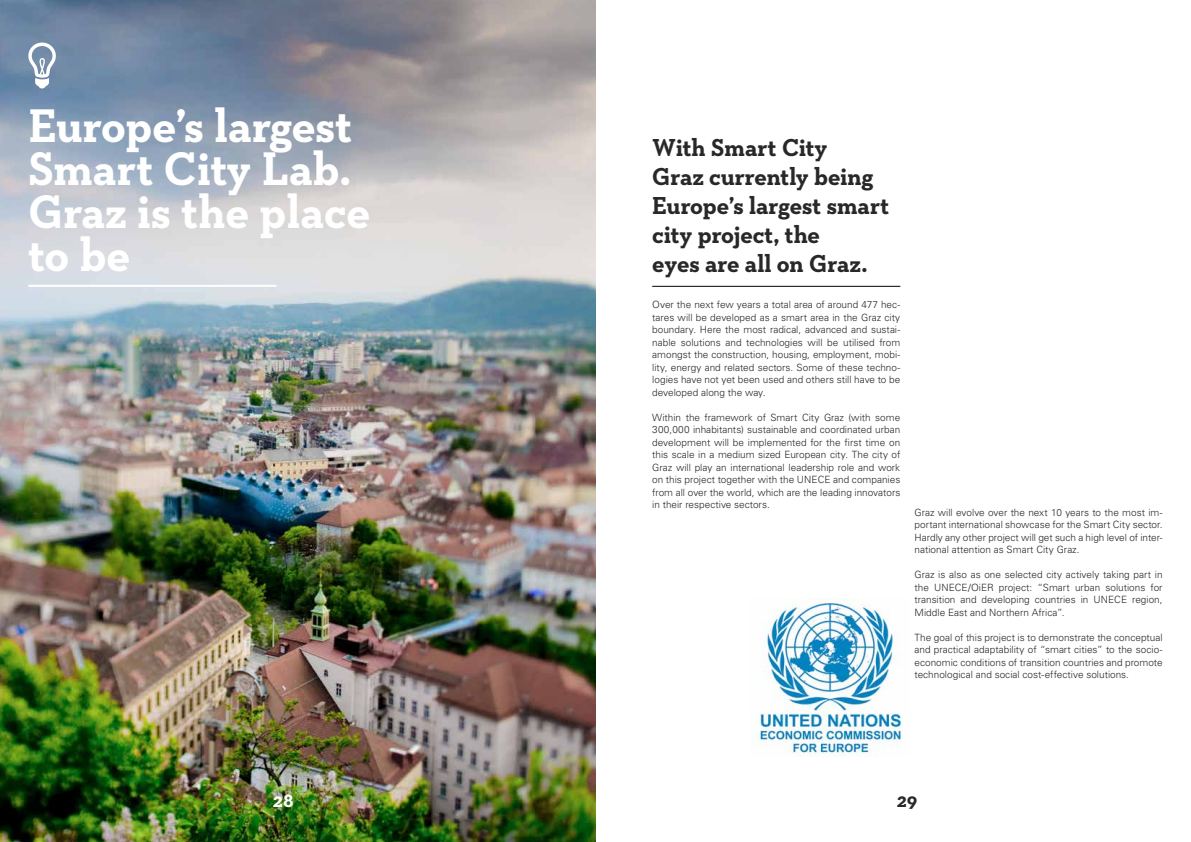
<style>
.page{position:relative;width:1191px;height:842px;background:#fff}
.page>*{position:absolute;margin:0;border:0;box-sizing:border-box;transform-origin:0 0}
.t1{font:700 48px/43px "Neutraface Slab Text";color:#fff}
.t2{font:700 25px/29px "Neutraface Slab Text";letter-spacing:-.005em;color:#292829}
.t3{font:700 20.2px "Neutraface Slab Text";color:#292829}
.t4{font:700 20.2px "Neutraface Slab Text";color:#fff}
.t5{font:300 10px/12.5px "Univers LT Std";color:#292829;text-align:justify}
</style>
<div class="page">
<img style="left:0;top:0;width:595px;height:842px">
<hr style="left:652px;top:286px;width:248px;height:1px;background:#000">
<hr style="left:28px;top:285px;width:248px;height:2px;background:#fff">
<svg style="left:28px;top:43px;width:28px;height:45px"></svg>
<img style="left:753px;top:598px;width:148px;height:159px">
<h1 class="t1" style="left:28px;top:103px;width:343px">Europe’s largest<br>Smart City Lab.<br>Graz is the place to be</h1>
<h3 class="t4" style="left:273px;top:787px;width:22px">28</h3>
<h2 class="t2" style="left:652px;top:132px;width:238px">With Smart City<br>Graz currently being<br>Europe’s largest smart city project, the<br>eyes are all on Graz.</h2>
<p class="t5" style="left:652px;top:298px;width:250px">Over the next few years a total area of around 477 hec&shy;tares will be developed as a smart area in the Graz city boundary. Here the most radical, advanced and sustai&shy;nable solutions and technologies will be utilised from amongst the construction, housing, employment, mobi&shy;lity, energy and related sectors. Some of these techno&shy;logies have not yet been used and others still have to be developed along the way.</p>
<p class="t5" style="left:652px;top:411px;width:250px">Within the framework of Smart City Graz (with some 300,000 inhabitants) sustainable and coordinated urban development will be implemented for the first time on this scale in a medium sized European city. The city of Graz will play an international leadership role and work on this project together with the UNECE and companies from all over the world, which are the leading innovators in their respective sectors.</p>
<p class="t5" style="left:914px;top:506px;width:250px">Graz will evolve over the next 10 years to the most im&shy;portant international showcase for the Smart City sector.<br>Hardly any other project will get such a high level of inter&shy;national attention as Smart City Graz.</p>
<p class="t5" style="left:914px;top:568px;width:250px">Graz is also as one selected city actively taking part in the UNECE/OiER project: “Smart urban solutions for transition and developing countries in UNECE region, Middle East and Northern Africa”.</p>
<p class="t5" style="left:914px;top:631px;width:250px">The goal of this project is to demonstrate the conceptual and practical adaptability of “smart cities” to the socio&shy;economic conditions of transition countries and promote technological and social cost-effective solutions.</p>
<h3 class="t3" style="left:897px;top:787px;width:22px">29</h3>
</div>
